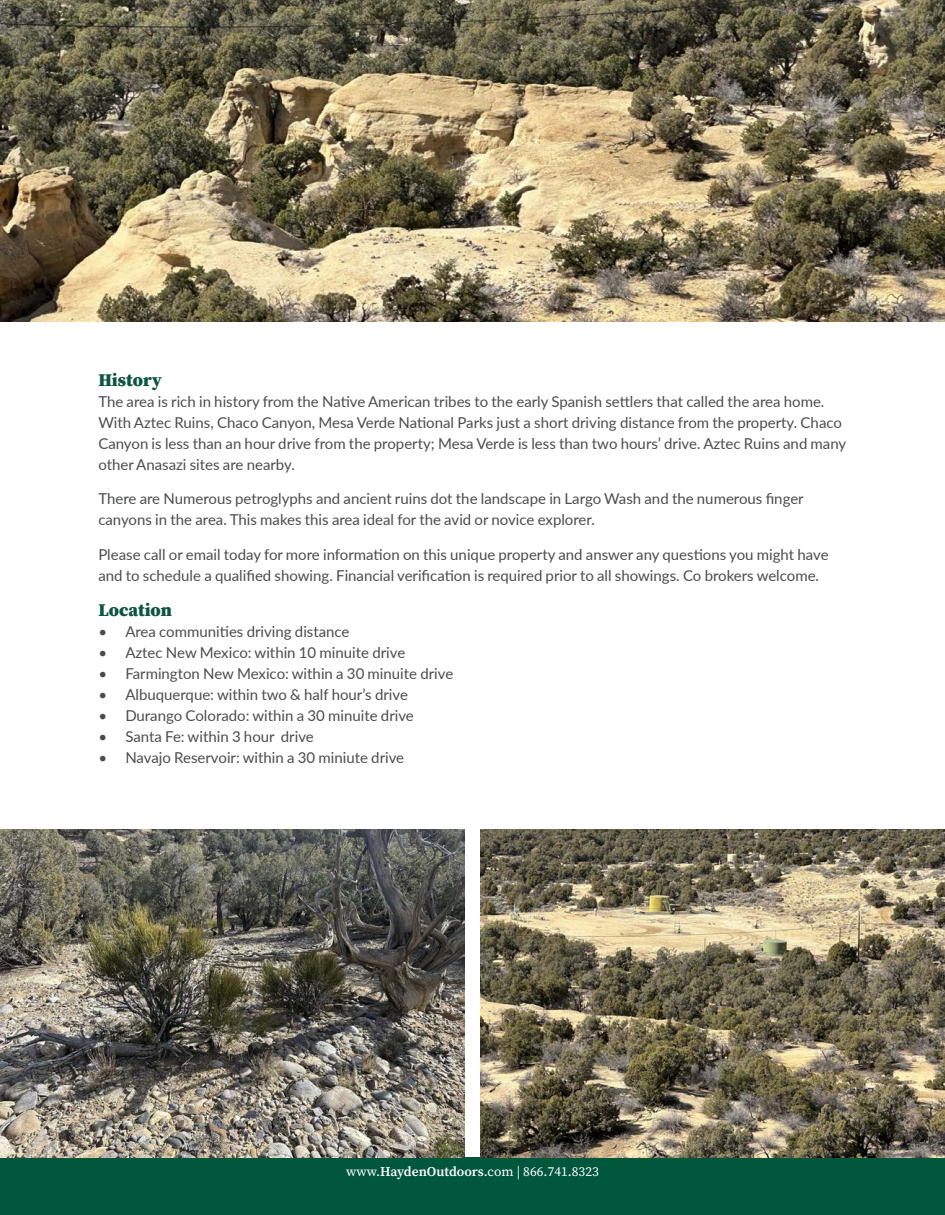
<style>
.page{position:relative;width:945px;height:1215px;background:#fff}
.page>*{position:absolute;margin:0;border:0;box-sizing:border-box;transform-origin:0 0}
.t1{font:900 18px "Source Serif Pro";color:#0d5540}
.Description_Paragraph{font:15px/21px "Lato";color:#4b4c4d}
.t2{font:13.5px "Source Serif Pro";color:#fff}
.s1{font-weight:600}
</style>
<div class="page">
<div style="left:0;top:1158px;width:945px;height:57px;background:#01573c"></div>
<img style="left:0;top:0;width:945px;height:321px">
<img style="left:0;top:830px;width:464px;height:328px">
<img style="left:481px;top:830px;width:464px;height:328px">
<p class="t1" style="left:98px;top:367px;width:65px">History</p>
<p class="Description_Paragraph" style="left:98px;top:390px;width:750px">The area is rich in history from the Native American tribes to the early Spanish settlers that called the area home.<br>With Aztec Ruins, Chaco Canyon, Mesa Verde National Parks just a short driving distance from the property. Chaco Canyon is less than an hour drive from the property; Mesa Verde is less than two hours’ drive. Aztec Ruins and many other Anasazi sites are nearby.</p>
<p class="Description_Paragraph" style="left:98px;top:488px;width:707px">There are Numerous petroglyphs and ancient ruins dot the landscape in Largo Wash and the numerous finger canyons in the area. This makes this area ideal for the avid or novice explorer.</p>
<p class="Description_Paragraph" style="left:98px;top:543px;width:732px">Please call or email today for more information on this unique property and answer any questions you might have and to schedule a qualified showing. Financial verification is required prior to all showings. Co brokers welcome.</p>
<p class="t1" style="left:98px;top:597px;width:75px">Location</p>
<p class="Description_Paragraph" style="left:98px;top:620px;width:253px">• Area communities driving distance</p>
<p class="Description_Paragraph" style="left:98px;top:641px;width:308px">• Aztec New Mexico: within 10 minuite drive</p>
<p class="Description_Paragraph" style="left:98px;top:662px;width:356px">• Farmington New Mexico: within a 30 minuite drive</p>
<p class="Description_Paragraph" style="left:98px;top:683px;width:311px">• Albuquerque: within two &amp; half hour’s drive</p>
<p class="Description_Paragraph" style="left:98px;top:704px;width:317px">• Durango Colorado: within a 30 minuite drive</p>
<p class="Description_Paragraph" style="left:98px;top:725px;width:217px">• Santa Fe: within 3 hour drive</p>
<p class="Description_Paragraph" style="left:98px;top:746px;width:307px">• Navajo Reservoir: within a 30 miniute drive</p>
<p class="t2" style="left:346px;top:1163px;width:254px">www.<span class="s1">HaydenOutdoors</span>.com | 866.741.8323</p>
</div>
